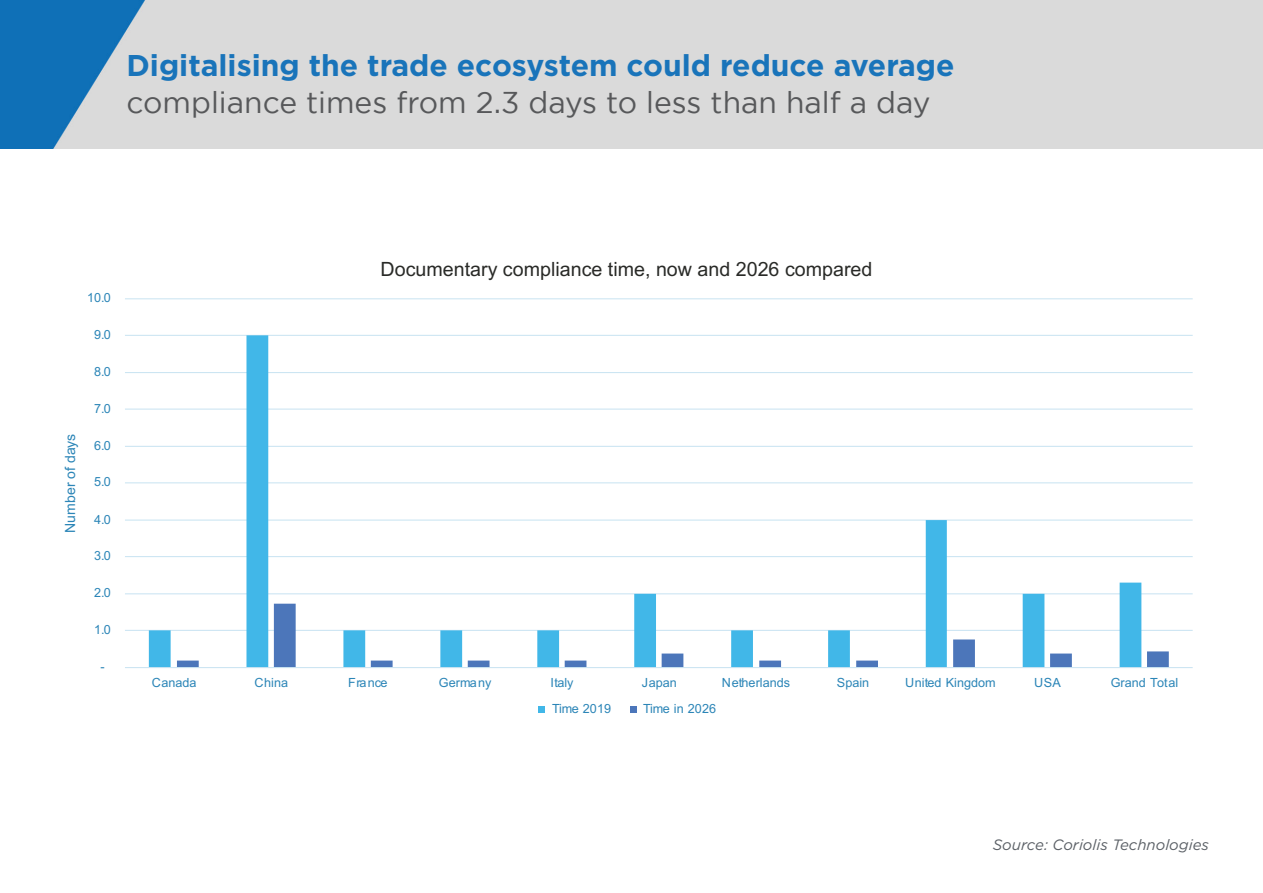
<style>
.page{position:relative;width:1263px;height:893px;background:#fff}
.page>*{position:absolute;margin:0;border:0;box-sizing:border-box;transform-origin:0 0}
.t1{font:700 30px "Gotham";color:#1974ba}
.SUB_Title{font:30px "Gotham";color:#57585a}
.t2{font:19.65px "Arial";color:#292a27}
.t3{font:italic 15px "Gotham";color:#5b6066}
.t4{font:14.1px "Arial";color:#2b85b7}
.t5{font:12.6px "Arial";color:#2b85b7}
</style>
<div class="page">
<img style="left:0;top:0;width:1263px;height:149px">
<hr style="left:125px;top:630px;width:1068px;height:1px;background:#cae4f2">
<hr style="left:125px;top:593px;width:1068px;height:1px;background:#cae4f2">
<hr style="left:125px;top:556px;width:1068px;height:1px;background:#cae4f2">
<hr style="left:125px;top:520px;width:1068px;height:1px;background:#cae4f2">
<hr style="left:125px;top:482px;width:1068px;height:1px;background:#cae4f2">
<hr style="left:125px;top:446px;width:1068px;height:1px;background:#cae4f2">
<hr style="left:125px;top:409px;width:1068px;height:1px;background:#cae4f2">
<hr style="left:125px;top:372px;width:1068px;height:1px;background:#cae4f2">
<hr style="left:125px;top:335px;width:1068px;height:1px;background:#cae4f2">
<hr style="left:125px;top:298px;width:1068px;height:1px;background:#cae4f2">
<svg style="left:149px;top:335px;width:992px;height:332px"></svg>
<svg style="left:177px;top:604px;width:992px;height:63px"></svg>
<hr style="left:125px;top:667px;width:1068px;height:1px;background:#cae4f2">
<svg style="left:539px;top:706px;width:6px;height:6px"></svg>
<svg style="left:630px;top:706px;width:6px;height:6px"></svg>
<p class="t1" style="left:126px;top:48px;width:829px">Digitalising the trade ecosystem could reduce average</p>
<p class="SUB_Title" style="left:126px;top:86px;width:805px">compliance times from 2.3 days to less than half a day</p>
<p class="t5" style="left:87px;top:289px;width:25px">10.0</p>
<p class="t5" style="left:94px;top:326px;width:18px">9.0</p>
<p class="t4" style="left:60px;top:533px;width:101px;rotate:-90deg">Number of days</p>
<p class="t5" style="left:94px;top:363px;width:18px">8.0</p>
<p class="t5" style="left:94px;top:399px;width:18px">7.0</p>
<p class="t5" style="left:94px;top:437px;width:18px">6.0</p>
<p class="t5" style="left:94px;top:473px;width:18px">5.0</p>
<p class="t5" style="left:94px;top:510px;width:18px">4.0</p>
<p class="t5" style="left:94px;top:547px;width:18px">3.0</p>
<p class="t5" style="left:94px;top:584px;width:18px">2.0</p>
<p class="t5" style="left:94px;top:621px;width:18px">1.0</p>
<p class="t5" style="left:100px;top:658px;width:6px">-</p>
<p class="t2" style="left:381px;top:256px;width:493px">Documentary compliance time, now and 2026 compared</p>
<p class="t5" style="left:152px;top:673px;width:46px">Canada</p>
<p class="t5" style="left:254px;top:673px;width:35px">China</p>
<p class="t5" style="left:348px;top:673px;width:41px">France</p>
<p class="t5" style="left:439px;top:673px;width:54px">Germany</p>
<p class="t5" style="left:550px;top:673px;width:25px">Italy</p>
<p class="t5" style="left:642px;top:673px;width:37px">Japan</p>
<p class="t5" style="left:722px;top:673px;width:70px">Netherlands</p>
<p class="t5" style="left:837px;top:673px;width:34px">Spain</p>
<p class="t5" style="left:905px;top:673px;width:92px">United Kingdom</p>
<p class="t5" style="left:1034px;top:673px;width:28px">USA</p>
<p class="t5" style="left:1111px;top:673px;width:69px">Grand Total</p>
<p class="t5" style="left:552px;top:700px;width:60px">Time 2019</p>
<p class="t5" style="left:643px;top:700px;width:75px">Time in 2026</p>
<p class="t3" style="left:993px;top:836px;width:218px">Source: Coriolis Technologies</p>
</div>
